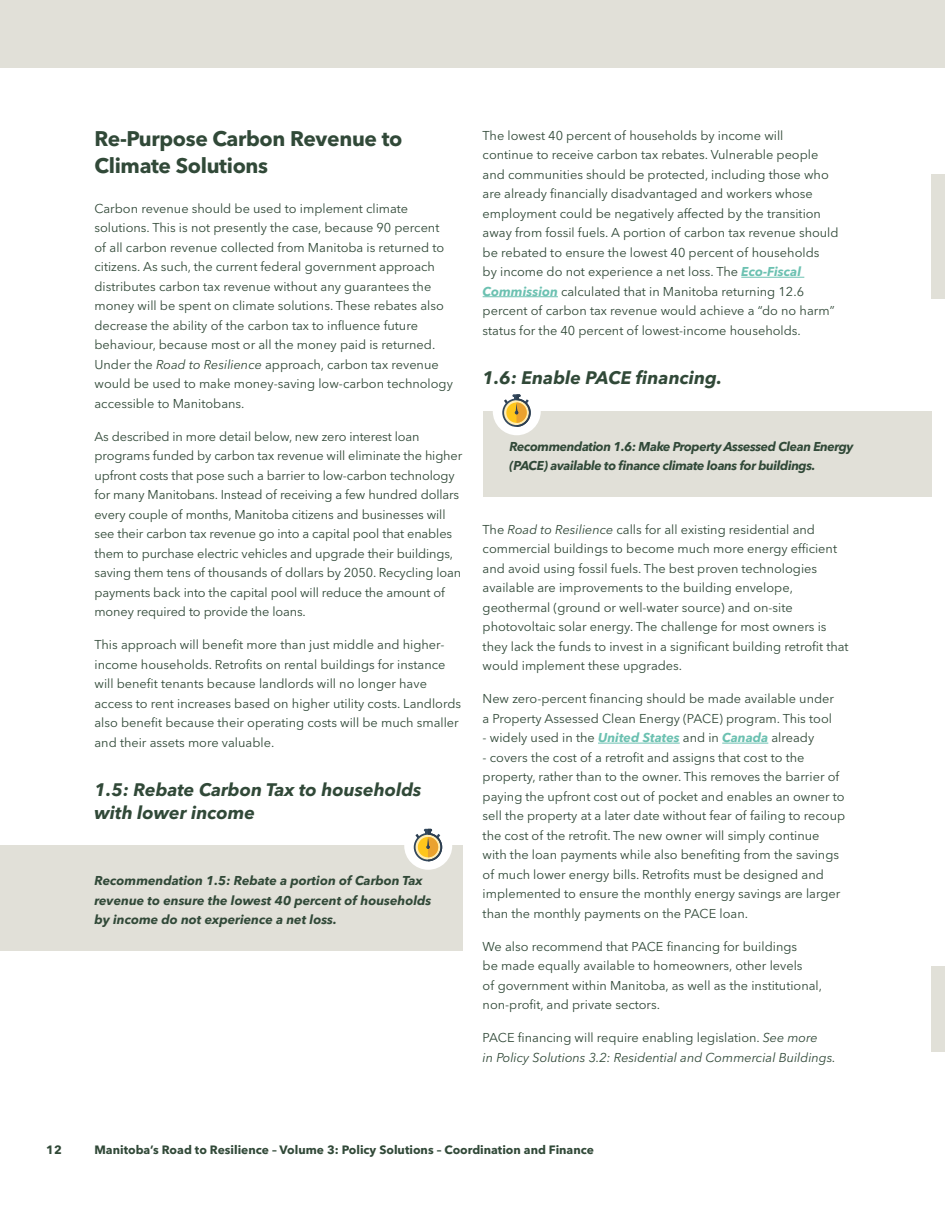
<style>
.page{position:relative;width:945px;height:1215px;background:#fff}
.page>*{position:absolute;margin:0;border:0;box-sizing:border-box;transform-origin:0 0}
.Subhead_1{font:700 21px/27px "Avenir Next LT Pro";letter-spacing:-.015em;color:#314938}
.Subhead_2{font:italic 700 18px/22.5px "Avenir Next LTW02";color:#314938}
.t1{font:12.75px/19.5px "Avenir Next LT Pro";color:#314938}
.t2{font:italic 700 12.75px/19.5px "Avenir Next LTW02";letter-spacing:-.01em;color:#314938}
.t3{font:italic 12.75px/19.5px "Avenir Next LT Pro";color:#314938}
.t4{font:italic 700 12.75px/19.5px "Avenir Next LTW02";letter-spacing:-.03em;color:#314938}
.t5{font:700 12px "Avenir Next LT Pro";color:#314938}
.s1{font-style:italic}
.s2{font-family:"Avenir Next LTW02";font-weight:700;font-style:italic;color:#6cc1b1}
.s3{font-style:normal}
</style>
<div class="page">
<hr style="left:741px;top:277px;width:63px;height:1px;background:#6cc1b1">
<hr style="left:483px;top:296px;width:75px;height:1px;background:#6cc1b1">
<div style="left:0;top:846px;width:462px;height:105px;background:#e1e0d8"></div>
<div style="left:483px;top:411px;width:449px;height:86px;background:#e1e0d8"></div>
<hr style="left:598px;top:743px;width:82px;height:1px;background:#6cc1b1">
<hr style="left:722px;top:743px;width:46px;height:1px;background:#6cc1b1">
<div style="left:405px;top:823px;width:46px;height:46px;background:#fff;border-radius:23px"></div>
<svg style="left:414px;top:829px;width:28px;height:32px"></svg>
<div style="left:404px;top:822px;width:48px;height:48px;border:2px solid #fff;border-radius:50%"></div>
<div style="left:494px;top:389px;width:46px;height:45px;background:#fff;border-radius:23px"></div>
<svg style="left:502px;top:394px;width:29px;height:33px"></svg>
<div style="left:493px;top:387px;width:48px;height:48px;border:2px solid #fff;border-radius:50%"></div>
<div style="left:932px;top:174px;width:13px;height:125px;background:#e1e0d8"></div>
<div style="left:932px;top:966px;width:13px;height:86px;background:#e1e0d8"></div>
<div style="left:0;top:0;width:945px;height:68px;background:#e1e0d8"></div>
<p class="Subhead_1" style="left:94px;top:125px;width:310px">Re-Purpose Carbon Revenue to<br>Climate Solutions</p>
<p class="t1" style="left:94px;top:199px;width:360px">Carbon revenue should be used to implement climate solutions. This is not presently the case, because 90 percent of all carbon revenue collected from Manitoba is returned to citizens. As such, the current federal government approach distributes carbon tax revenue without any guarantees the money will be spent on climate solutions. These rebates also decrease the ability of the carbon tax to influence future behaviour, because most or all the money paid is returned.<br>Under the <span class="s1">Road to Resilience</span> approach, carbon tax revenue would be used to make money-saving low-carbon technology accessible to Manitobans.</p>
<p class="t1" style="left:94px;top:427px;width:369px">As described in more detail below, new zero interest loan programs funded by carbon tax revenue will eliminate the higher upfront costs that pose such a barrier to low-carbon technology for many Manitobans. Instead of receiving a few hundred dollars every couple of months, Manitoba citizens and businesses will see their carbon tax revenue go into a capital pool that enables them to purchase electric vehicles and upgrade their buildings, saving them tens of thousands of dollars by 2050. Recycling loan payments back into the capital pool will reduce the amount of money required to provide the loans.</p>
<p class="t1" style="left:94px;top:635px;width:368px">This approach will benefit more than just middle and higher&shy;income households. Retrofits on rental buildings for instance will benefit tenants because landlords will no longer have access to rent increases based on higher utility costs. Landlords also benefit because their operating costs will be much smaller and their assets more valuable.</p>
<p class="Subhead_2" style="left:94px;top:779px;width:329px">1.5: Rebate Carbon Tax to households with lower income</p>
<p class="t2" style="left:94px;top:871px;width:338px">Recommendation 1.5: Rebate a portion of Carbon Tax revenue to ensure the lowest 40 percent of households by income do not experience a net loss.</p>
<p class="t1" style="left:483px;top:126px;width:358px">The lowest 40 percent of households by income will<br>continue to receive carbon tax rebates. Vulnerable people and communities should be protected, including those who are already financially disadvantaged and workers whose employment could be negatively affected by the transition away from fossil fuels. A portion of carbon tax revenue should be rebated to ensure the lowest 40 percent of households<br>by income do not experience a net loss. The <span class="s2">Eco-Fiscal Commission</span> calculated that in Manitoba returning 12.6 percent of carbon tax revenue would achieve a “do no harm” status for the 40 percent of lowest-income households.</p>
<p class="Subhead_2" style="left:483px;top:367px;width:241px">1.6: Enable PACE financing.</p>
<p class="t4" style="left:510px;top:436px;width:345px">Recommendation 1.6: Make Property Assessed Clean Energy (PACE) available to finance climate loans for buildings.</p>
<p class="t1" style="left:483px;top:519px;width:367px">The <span class="s1">Road to Resilience</span> calls for all existing residential and commercial buildings to become much more energy efficient and avoid using fossil fuels. The best proven technologies available are improvements to the building envelope, geothermal (ground or well-water source) and on-site photovoltaic solar energy. The challenge for most owners is they lack the funds to invest in a significant building retrofit that would implement these upgrades.</p>
<p class="t1" style="left:483px;top:689px;width:353px">New zero-percent financing should be made available under a Property Assessed Clean Energy (PACE) program. This tool</p>
<p class="t1" style="left:483px;top:728px;width:333px">- widely used in the <span class="s2">United States</span> and in <span class="s2">Canada</span> already</p>
<p class="t1" style="left:483px;top:747px;width:364px">- covers the cost of a retrofit and assigns that cost to the property, rather than to the owner. This removes the barrier of paying the upfront cost out of pocket and enables an owner to sell the property at a later date without fear of failing to recoup the cost of the retrofit. The new owner will simply continue with the loan payments while also benefiting from the savings of much lower energy bills. Retrofits must be designed and implemented to ensure the monthly energy savings are larger than the monthly payments on the PACE loan.</p>
<p class="t1" style="left:483px;top:936px;width:341px">We also recommend that PACE financing for buildings<br>be made equally available to homeowners, other levels<br>of government within Manitoba, as well as the institutional, non-profit, and private sectors.</p>
<p class="t3" style="left:483px;top:1028px;width:355px"><span class="s3">PACE financing will require enabling legislation.</span> See more<br>in Policy Solutions 3.2: Residential and Commercial Buildings.</p>
<p class="t5" style="left:46px;top:1143px;width:17px">12</p>
<p class="t5" style="left:94px;top:1143px;width:501px">Manitoba’s Road to Resilience – Volume 3: Policy Solutions – Coordination and Finance</p>
</div>
